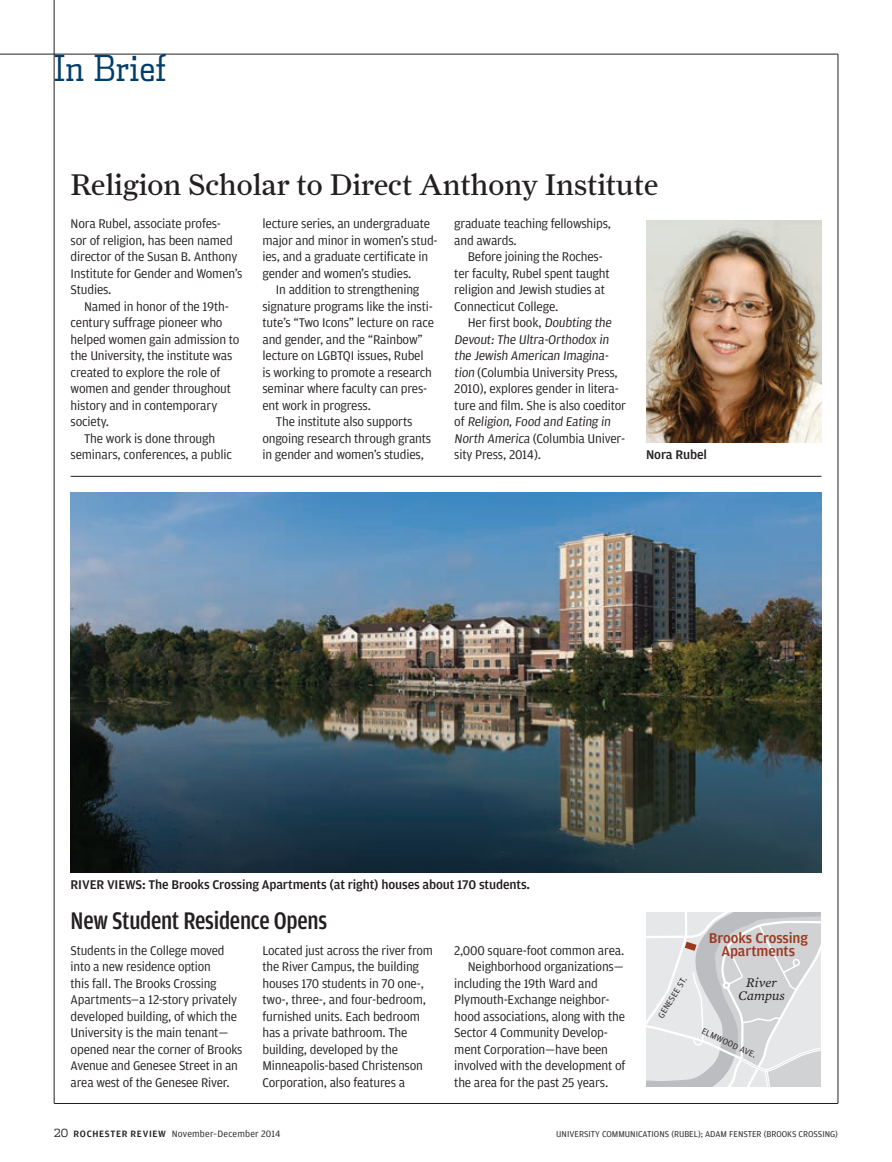
<style>
.page{position:relative;width:892px;height:1162px;background:#fff}
.page>*{position:absolute;margin:0;border:0;box-sizing:border-box;transform-origin:0 0}
.t1{font:300 36px "Dispatch Cond";color:#003d6a}
.t2{font:30px "Farnham Display";color:#231f20}
.t3{font:500 25.5px "Amplitude Cond";letter-spacing:-.01em;color:#231f20}
.t4{font:500 15px/13.5px "Amplitude";letter-spacing:-.005em;color:#9c3720;text-align:center}
.t5{font:italic 13.5px/12.8px "Mercury Text G2";color:#231f20;text-align:center}
.t6{font:13.35px/16.5px "Amplitude";letter-spacing:-.015em;color:#231f20}
.t7{font:500 13.35px "Amplitude";letter-spacing:-.01em;color:#231f20}
.t8{font:italic 13.35px "Amplitude";letter-spacing:-.015em;color:#231f20}
.t9{font:9.75px "Amplitude";letter-spacing:.015em;color:#231f20}
.t10{font:9px "Amplitude";color:#231f20}
.s1{font-style:italic}
.s2{font-style:normal}
.s3{font-family:"Dispatch";font-weight:300;font-size:11.25px}
.s4{font-weight:500}
</style>
<div class="page">
<hr style="left:54px;top:0;width:1px;height:1102px;background:#231f20">
<hr style="left:0;top:54px;width:837px;height:1px;background:#231f20">
<hr style="left:54px;top:1102px;width:783px;height:1px;background:#231f20">
<hr style="left:837px;top:54px;width:1px;height:1048px;background:#231f20">
<img style="left:646px;top:221px;width:175px;height:222px">
<hr style="left:71px;top:476px;width:750px;height:1px;background:#231f20">
<img style="left:71px;top:492px;width:750px;height:380px">
<svg style="left:646px;top:912px;width:173px;height:174px;background:#dadbdd"></svg>
<h1 class="t1" style="left:54px;top:46px;width:113px">In Brief</h1>
<p class="t2" style="left:71px;top:167px;width:589px">Religion Scholar to Direct Anthony Institute</p>
<p class="t6" style="left:71px;top:215px;width:152px">Nora Rubel, associate profes-</p>
<p class="t6" style="left:71px;top:232px;width:163px">sor of religion, has been named</p>
<p class="t6" style="left:71px;top:248px;width:168px">director of the Susan B. Anthony</p>
<p class="t6" style="left:71px;top:265px;width:173px">Institute for Gender and Women’s</p>
<p class="t6" style="left:71px;top:281px;width:42px">Studies.</p>
<p class="t6" style="left:84px;top:298px;width:146px">Named in honor of the 19th-</p>
<p class="t6" style="left:71px;top:314px;width:153px">century suffrage pioneer who</p>
<p class="t6" style="left:71px;top:331px;width:170px">helped women gain admission to</p>
<p class="t6" style="left:71px;top:347px;width:163px">the University, the institute was</p>
<p class="t6" style="left:71px;top:364px;width:151px">created to explore the role of</p>
<p class="t6" style="left:71px;top:380px;width:162px">women and gender throughout</p>
<p class="t6" style="left:71px;top:397px;width:148px">history and in contemporary</p>
<p class="t6" style="left:71px;top:413px;width:40px">society.</p>
<p class="t6" style="left:84px;top:430px;width:132px">The work is done through</p>
<p class="t6" style="left:71px;top:446px;width:163px">seminars, conferences, a public</p>
<p class="t6" style="left:454px;top:215px;width:158px">graduate teaching fellowships,</p>
<p class="t6" style="left:454px;top:232px;width:64px">and awards.</p>
<p class="t6" style="left:467px;top:248px;width:136px">Before joining the Roches-</p>
<p class="t6" style="left:454px;top:265px;width:157px">ter faculty, Rubel spent taught</p>
<p class="t6" style="left:454px;top:281px;width:152px">religion and Jewish studies at</p>
<p class="t6" style="left:454px;top:298px;width:105px">Connecticut College.</p>
<p class="t6" style="left:467px;top:314px;width:145px">Her first book, <span class="s1">Doubting the</span></p>
<p class="t8" style="left:454px;top:332px;width:156px">Devout: The Ultra-Orthodox in</p>
<p class="t8" style="left:454px;top:348px;width:156px">the Jewish American Imagina-</p>
<p class="t6" style="left:454px;top:364px;width:165px"><span class="s1">tion</span> (Columbia University Press,</p>
<p class="t6" style="left:454px;top:380px;width:166px">2010), explores gender in litera-</p>
<p class="t6" style="left:454px;top:397px;width:173px">ture and film. She is also coeditor</p>
<p class="t8" style="left:454px;top:414px;width:158px"><span class="s2">of</span> Religion, Food and Eating in</p>
<p class="t6" style="left:454px;top:430px;width:172px"><span class="s1">North America</span> (Columbia Univer-</p>
<p class="t6" style="left:454px;top:446px;width:88px">sity Press, 2014).</p>
<p class="t6" style="left:262px;top:216px;width:169px">lecture series, an undergraduate</p>
<p class="t6" style="left:262px;top:232px;width:177px">major and minor in women’s stud-</p>
<p class="t6" style="left:262px;top:248px;width:167px">ies, and a graduate certificate in</p>
<p class="t6" style="left:262px;top:265px;width:150px">gender and women’s studies.</p>
<p class="t6" style="left:276px;top:281px;width:145px">In addition to strengthening</p>
<p class="t6" style="left:262px;top:298px;width:172px">signature programs like the insti-</p>
<p class="t6" style="left:262px;top:314px;width:173px">tute’s “Two Icons” lecture on race</p>
<p class="t6" style="left:262px;top:331px;width:162px">and gender, and the “Rainbow”</p>
<p class="t6" style="left:262px;top:347px;width:163px">lecture on LGBTQI issues, Rubel</p>
<p class="t6" style="left:262px;top:364px;width:171px">is working to promote a research</p>
<p class="t6" style="left:262px;top:380px;width:166px">seminar where faculty can pres-</p>
<p class="t6" style="left:262px;top:397px;width:110px">ent work in progress.</p>
<p class="t6" style="left:276px;top:413px;width:138px">The institute also supports</p>
<p class="t6" style="left:262px;top:430px;width:170px">ongoing research through grants</p>
<p class="t6" style="left:262px;top:446px;width:163px">in gender and women’s studies,</p>
<p class="t7" style="left:645px;top:447px;width:62px">Nora Rubel</p>
<p class="t7" style="left:71px;top:876px;width:461px">RIVER VIEWS: The Brooks Crossing Apartments (at right) houses about 170 students.</p>
<p class="t3" style="left:71px;top:906px;width:258px">New Student Residence Opens</p>
<p class="t6" style="left:71px;top:941px;width:173px">Students in the College moved into a new residence option<br>this fall. The Brooks Crossing<br>Apartments—a 12-story privately developed building, of which the<br>University is the main tenant— opened near the corner of Brooks<br>Avenue and Genesee Street in an area west of the Genesee River.</p>
<p class="t6" style="left:262px;top:941px;width:172px">Located just across the river from the River Campus, the building houses 170 students in 70 one-, two-, three-, and four-bedroom, furnished units. Each bedroom has a private bathroom. The building, developed by the<br>Minneapolis-based Christenson<br>Corporation, also features a</p>
<p class="t6" style="left:454px;top:941px;width:171px">2,000 square-foot common area.</p>
<p class="t6" style="left:467px;top:958px;width:157px">Neighborhood organizations—</p>
<p class="t6" style="left:454px;top:974px;width:145px">including the 19th Ward and</p>
<p class="t6" style="left:454px;top:991px;width:157px">Plymouth-Exchange neighbor-</p>
<p class="t6" style="left:454px;top:1007px;width:172px">hood associations, along with the</p>
<p class="t6" style="left:454px;top:1024px;width:155px">Sector 4 Community Develop-</p>
<p class="t6" style="left:454px;top:1040px;width:155px">ment Corporation—have been</p>
<p class="t6" style="left:454px;top:1057px;width:172px">involved with the development of</p>
<p class="t6" style="left:454px;top:1073px;width:155px">the area for the past 25 years.</p>
<p class="t10" style="left:655px;top:1014px;width:49px;rotate:-58deg">GENESEE ST.</p>
<p class="t4" style="left:708px;top:930px;width:100px">Brooks Crossing<br>Apartments</p>
<p class="t5" style="left:738px;top:974px;width:48px">River<br>Campus</p>
<p class="t10" style="left:704px;top:1025px;width:61px;rotate:25deg">ELMWOOD AVE.</p>
<p class="t9" style="left:54px;top:1127px;width:228px"><span class="s3">20</span> <span class="s4">ROCHESTER REVIEW</span> November–December 2014</p>
<p class="t10" style="left:556px;top:1128px;width:283px">UNIVERSITY COMMUNICATIONS (RUBEL); ADAM FENSTER (BROOKS CROSSING)</p>
</div>
